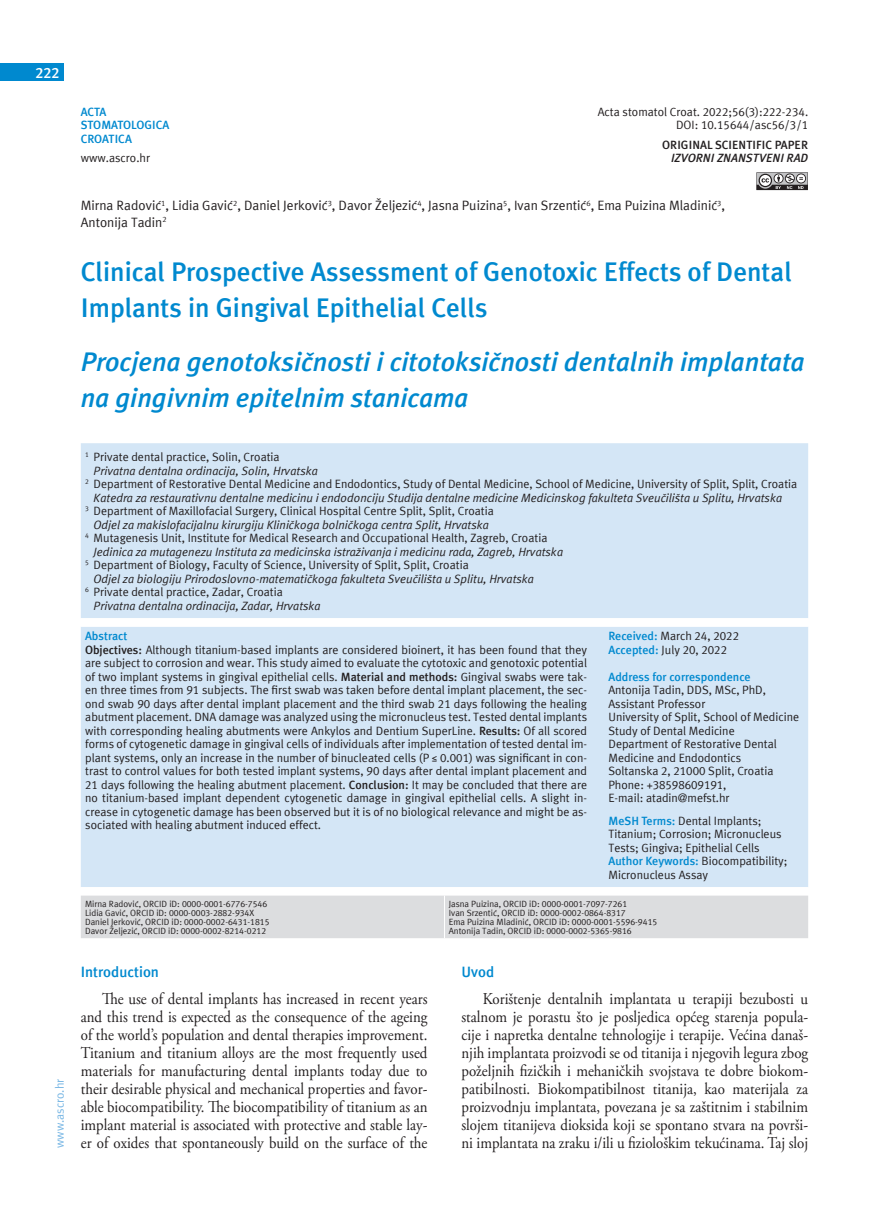
<style>
.page{position:relative;width:872px;height:1212px;background:#fff}
.page>*{position:absolute;margin:0;border:0;box-sizing:border-box;transform-origin:0 0}
.t1{font:700 27px/36px "Meta ASC";color:#0089cf}
.t2{font:italic 700 27px/36px "Meta ASC";color:#0089cf}
.t3{font:16.5px/18px "Adobe Garamond Pro";color:#231f20;text-align:justify;scale:.9 1}
.t4{font:700 15px "Meta ASC";color:#0089cf}
.t5{font:700 15px "Meta ASC";color:#fff}
.t6{font:13.5px/16.5px "Meta ASC";color:#231f20}
.t7{font:12px/13.5px "Meta ASC";color:#231f20}
.t8{font:italic 12px "Meta ASC";color:#231f20}
.t9{font:700 12px/13.5px "Meta ASC";color:#0089cf}
.t10{font:700 12px "Meta ASC";letter-spacing:.005em;color:#231f20}
.t11{font:italic 700 12px "Meta ASC";letter-spacing:.005em;color:#231f20}
.t12{font:12px "Meta ASC";color:#77b6e4}
.t13{font:9px/9px "Meta ASC";color:#231f20}
.s1{font-weight:700;color:#0089cf}
.s2{font-weight:700}
</style>
<div class="page">
<div style="left:0;top:64px;width:64px;height:17px;background:#0089cf"></div>
<div style="left:81px;top:443px;width:727px;height:175px;background:#d4e6f6"></div>
<div style="left:81px;top:627px;width:727px;height:260px;background:#d4e6f6"></div>
<div style="left:81px;top:895px;width:727px;height:43px;background:#dcdddf"></div>
<hr style="left:444px;top:895px;width:1px;height:43px;background:#fff">
<svg style="left:756px;top:172px;width:52px;height:18px"></svg>
<p class="t5" style="left:35px;top:64px;width:26px">222</p>
<p class="t12" style="left:53px;top:1148px;width:71px;rotate:-90deg">www.ascro.hr</p>
<p class="t7" style="left:598px;top:105px;width:212px;text-align:right">Acta stomatol Croat. 2022;56(3):222-234.<br>DOI: 10.15644/asc56/3/1</p>
<p class="t10" style="left:662px;top:138px;width:147px">ORIGINAL SCIENTIFIC PAPER</p>
<p class="t11" style="left:671px;top:151px;width:139px">IZVORNI ZNANSTVENI RAD</p>
<p class="t6" style="left:81px;top:197px;width:646px">Mirna Radović<sup>1</sup>, Lidia Gavić<sup>2</sup>, Daniel Jerković<sup>3</sup>, Davor Željezić<sup>4</sup>, Jasna Puizina<sup>5</sup>, Ivan Srzentić<sup>6</sup>, Ema Puizina Mladinić<sup>3</sup>,<br>Antonija Tadin<sup>2</sup></p>
<h1 class="t1" style="left:81px;top:253px;width:712px">Clinical Prospective Assessment of Genotoxic Effects of Dental<br>Implants in Gingival Epithelial Cells</h1>
<h1 class="t2" style="left:81px;top:343px;width:725px">Procjena genotoksičnosti i citotoksičnosti dentalnih implantata na gingivnim epitelnim stanicama</h1>
<p class="t9" style="left:81px;top:105px;width:90px">ACTA<br>STOMATOLOGICA<br>CROATICA</p>
<p class="t7" style="left:81px;top:151px;width:71px">www.ascro.hr</p>
<p class="t7" style="left:85px;top:450px;width:196px"><sup>1</sup> Private dental practice, Solin, Croatia</p>
<p class="t8" style="left:94px;top:463px;width:226px">Privatna dentalna ordinacija, Solin, Hrvatska</p>
<p class="t7" style="left:85px;top:477px;width:713px"><sup>2</sup> Department of Restorative Dental Medicine and Endodontics, Study of Dental Medicine, School of Medicine, University of Split, Split, Croatia</p>
<p class="t8" style="left:94px;top:490px;width:690px">Katedra za restaurativnu dentalne medicinu i endodonciju Studija dentalne medicine Medicinskog fakulteta Sveučilišta u Splitu, Hrvatska</p>
<p class="t7" style="left:85px;top:504px;width:410px"><sup>3</sup> Department of Maxillofacial Surgery, Clinical Hospital Centre Split, Split, Croatia</p>
<p class="t8" style="left:94px;top:517px;width:397px">Odjel za makislofacijalnu kirurgiju Kliničkoga bolničkoga centra Split, Hrvatska</p>
<p class="t7" style="left:85px;top:531px;width:464px"><sup>4</sup> Mutagenesis Unit, Institute for Medical Research and Occupational Health, Zagreb, Croatia</p>
<p class="t8" style="left:94px;top:544px;width:471px">Jedinica za mutagenezu Instituta za medicinska istraživanja i medicinu rada, Zagreb, Hrvatska</p>
<p class="t7" style="left:85px;top:558px;width:385px"><sup>5</sup> Department of Biology, Faculty of Science, University of Split, Split, Croatia</p>
<p class="t8" style="left:94px;top:571px;width:442px">Odjel za biologiju Prirodoslovno-matematičkoga fakulteta Sveučilišta u Splitu, Hrvatska</p>
<p class="t7" style="left:85px;top:585px;width:199px"><sup>6</sup> Private dental practice, Zadar, Croatia</p>
<p class="t8" style="left:94px;top:598px;width:229px">Privatna dentalna ordinacija, Zadar, Hrvatska</p>
<p class="t7" style="left:85px;top:629px;width:503px"><span class="s1">Abstract<br></span><span class="s2">Objectives:</span> Although titanium-based implants are considered bioinert, it has been found that they are subject to corrosion and wear. This study aimed to evaluate the cytotoxic and genotoxic potential of two implant systems in gingival epithelial cells. <span class="s2">Material and methods:</span> Gingival swabs were tak&shy;en three times from 91 subjects. The first swab was taken before dental implant placement, the sec&shy;ond swab 90 days after dental implant placement and the third swab 21 days following the healing abutment placement. DNA damage was analyzed using the micronucleus test. Tested dental implants with corresponding healing abutments were Ankylos and Dentium SuperLine. <span class="s2">Results:</span> Of all scored forms of cytogenetic damage in gingival cells of individuals after implementation of tested dental im&shy;plant systems, only an increase in the number of binucleated cells (P ≤ 0.001) was significant in con&shy;trast to control values for both tested implant systems, 90 days after dental implant placement and 21 days following the healing abutment placement. <span class="s2">Conclusion:</span> It may be concluded that there are no titanium-based implant dependent cytogenetic damage in gingival epithelial cells. A slight in&shy;crease in cytogenetic damage has been observed but it is of no biological relevance and might be as&shy;sociated with healing abutment induced effect.</p>
<p class="t7" style="left:608px;top:629px;width:132px"><span class="s1">Received:</span> March 24, 2022<br><span class="s1">Accepted:</span> July 20, 2022</p>
<p class="t9" style="left:608px;top:670px;width:144px">Address for correspondence</p>
<p class="t7" style="left:608px;top:683px;width:192px">Antonija Tadin, DDS, MSc, PhD,<br>Assistant Professor<br>University of Split, School of Medicine<br>Study of Dental Medicine<br>Department of Restorative Dental<br>Medicine and Endodontics<br>Soltanska 2, 21000 Split, Croatia<br>Phone: +38598609191,<br>E-mail: atadin@mefst.hr</p>
<p class="t7" style="left:608px;top:813px;width:180px"><span class="s1">MeSH Terms:</span> Dental Implants;<br>Titanium; Corrosion; Micronucleus<br>Tests; Gingiva; Epithelial Cells<br><span class="s1">Author Keywords:</span> Biocompatibility;<br>Micronucleus Assay</p>
<p class="t13" style="left:85px;top:899px;width:186px">Mirna Radović, ORCID iD: 0000-0001-6776-7546<br>Lidia Gavić, ORCID iD: 0000-0003-2882-934X Daniel Jerković, ORCID iD: 0000-0002-6431-1815<br>Davor Željezić, ORCID iD: 0000-0002-8214-0212</p>
<p class="t13" style="left:449px;top:899px;width:210px">Jasna Puizina, ORCID iD: 0000-0001-7097-7261<br>Ivan Srzentić, ORCID iD: 0000-0002-0864-8317<br>Ema Puizina Mladinić, ORCID iD: 0000-0001-5596-9415<br>Antonija Tadin, ORCID iD: 0000-0002-5365-9816</p>
<p class="t4" style="left:81px;top:963px;width:80px">Introduction</p>
<p class="t3" style="left:81px;top:990px;width:387px;text-indent:21px">The use of dental implants has increased in recent years and this trend is expected as the consequence of the ageing of the world’s population and dental therapies improvement.<br>Titanium and titanium alloys are the most frequently used materials for manufacturing dental implants today due to their desirable physical and mechanical properties and favor&shy;able biocompatibility. The biocompatibility of titanium as an implant material is associated with protective and stable lay&shy;er of oxides that spontaneously build on the surface of the</p>
<p class="t4" style="left:461px;top:963px;width:34px">Uvod</p>
<p class="t3" style="left:461px;top:990px;width:387px;text-indent:21px">Korištenje dentalnih implantata u terapiji bezubosti u stalnom je porastu što je posljedica općeg starenja popula&shy;cije i napretka dentalne tehnologije i terapije. Većina današ&shy;njih implantata proizvodi se od titanija i njegovih legura zbog poželjnih fizičkih i mehaničkih svojstava te dobre biokom&shy;patibilnosti. Biokompatibilnost titanija, kao materijala za proizvodnju implantata, povezana je sa zaštitnim i stabilnim slojem titanijeva dioksida koji se spontano stvara na površi&shy;ni implantata na zraku i/ili u fiziološkim tekućinama. Taj sloj</p>
</div>
